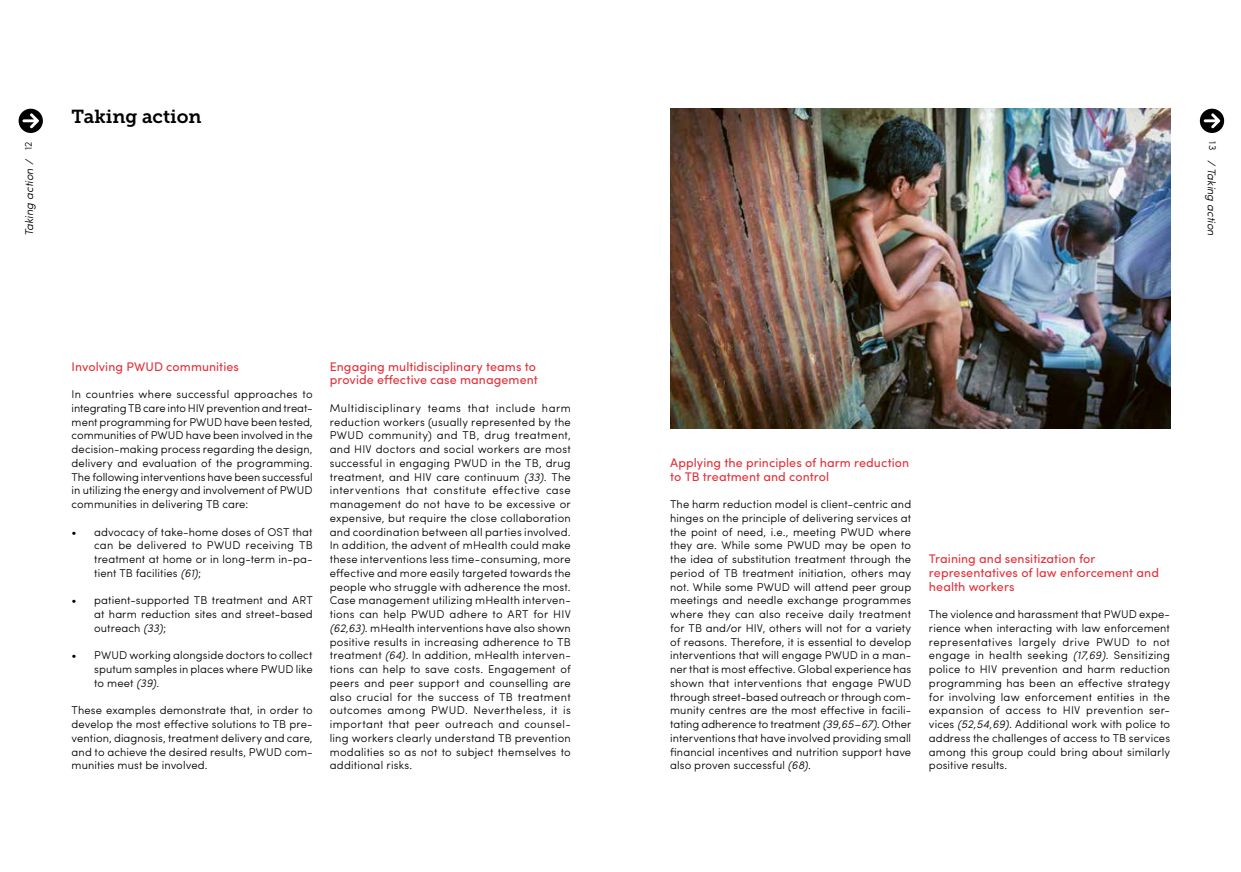
<style>
.page{position:relative;width:1241px;height:872px;background:#fff}
.page>*{position:absolute;margin:0;border:0;box-sizing:border-box;transform-origin:0 0}
.t1{font:18.75px "Museo Slab 700";color:#000}
.t2{font:12.5px/13.8px "Sofia Pro";letter-spacing:.005em;color:#e1323b}
.t3{font:300 11.25px/13.8px "Sofia Pro";letter-spacing:.01em;color:#000;text-align:justify}
.t4{font:italic 300 11.25px "Sofia Pro";color:#000}
.t5{font:300 10px "Sofia Pro";color:#000}
.s1{font-style:italic}
</style>
<div class="page">
<div style="left:19px;top:109px;width:24px;height:24px;background:#000;border-radius:50%"></div>
<svg style="left:22px;top:113px;width:17px;height:15px"></svg>
<svg style="left:1199px;top:109px;width:24px;height:24px"></svg>
<svg style="left:1203px;top:113px;width:16px;height:15px"></svg>
<img style="left:670px;top:109px;width:499px;height:319px">
<p class="t5" style="left:21px;top:150px;width:10px;rotate:-90deg">12</p>
<p class="t4" style="left:21px;top:236px;width:79px;rotate:-90deg">Taking action /</p>
<h1 class="t1" style="left:72px;top:106px;width:131px">Taking action</h1>
<p class="t2" style="left:72px;top:358px;width:169px">Involving PWUD communities</p>
<p class="t3" style="left:72px;top:386px;width:242px">In countries where successful approaches to integrating TB care into HIV prevention and treat&shy;ment programming for PWUD have been tested, communities of PWUD have been involved in the decision-making process regarding the design, delivery and evaluation of the programming.<br>The following interventions have been successful in utilizing the energy and involvement of PWUD communities in delivering TB care:</p>
<p class="t3" style="left:94px;top:524px;width:220px;text-indent:-22px">• advocacy of take-home doses of OST that can be delivered to PWUD receiving TB treatment at home or in long-term in-pa&shy;tient TB facilities <span class="s1">(61)</span>;</p>
<p class="t3" style="left:94px;top:593px;width:220px;text-indent:-22px">• patient-supported TB treatment and ART at harm reduction sites and street-based outreach <span class="s1">(33)</span>;</p>
<p class="t3" style="left:94px;top:648px;width:220px;text-indent:-23px">• PWUD working alongside doctors to collect sputum samples in places where PWUD like to meet <span class="s1">(39)</span>.</p>
<p class="t3" style="left:72px;top:703px;width:242px">These examples demonstrate that, in order to develop the most effective solutions to TB pre&shy;vention, diagnosis, treatment delivery and care, and to achieve the desired results, PWUD com&shy;munities must be involved.</p>
<p class="t2" style="left:330px;top:358px;width:209px">Engaging multidisciplinary teams to provide effective case management</p>
<p class="t3" style="left:330px;top:400px;width:242px">Multidisciplinary teams that include harm reduction workers (usually represented by the PWUD community) and TB, drug treatment, and HIV doctors and social workers are most successful in engaging PWUD in the TB, drug treatment, and HIV care continuum <span class="s1">(33)</span>. The interventions that constitute effective case management do not have to be excessive or expensive, but require the close collaboration and coordination between all parties involved.<br>In addition, the advent of mHealth could make these interventions less time-consuming, more effective and more easily targeted towards the people who struggle with adherence the most.<br>Case management utilizing mHealth interven&shy;tions can help PWUD adhere to ART for HIV <span class="s1">(62,63)</span>. mHealth interventions have also shown positive results in increasing adherence to TB treatment <span class="s1">(64)</span>. In addition, mHealth interven&shy;tions can help to save costs. Engagement of peers and peer support and counselling are also crucial for the success of TB treatment outcomes among PWUD. Nevertheless, it is important that peer outreach and counsel&shy;ling workers clearly understand TB prevention modalities so as not to subject themselves to additional risks.</p>
<p class="t5" style="left:1219px;top:141px;width:10px;rotate:90deg">13</p>
<p class="t4" style="left:1219px;top:160px;width:77px;rotate:90deg">/ Taking action</p>
<p class="t2" style="left:670px;top:455px;width:240px">Applying the principles of harm reduction to TB treatment and control</p>
<p class="t3" style="left:670px;top:496px;width:242px">The harm reduction model is client-centric and hinges on the principle of delivering services at the point of need, i.e., meeting PWUD where they are. While some PWUD may be open to the idea of substitution treatment through the period of TB treatment initiation, others may not. While some PWUD will attend peer group meetings and needle exchange programmes where they can also receive daily treatment for TB and/or HIV, others will not for a variety of reasons. Therefore, it is essential to develop interventions that will engage PWUD in a man&shy;ner that is most effective. Global experience has shown that interventions that engage PWUD through street-based outreach or through com&shy;munity centres are the most effective in facili&shy;tating adherence to treatment <span class="s1">(39,65–67)</span>. Other interventions that have involved providing small financial incentives and nutrition support have also proven successful <span class="s1">(68)</span>.</p>
<p class="t2" style="left:928px;top:551px;width:231px">Training and sensitization for representatives of law enforcement and health workers</p>
<p class="t3" style="left:928px;top:606px;width:242px">The violence and harassment that PWUD expe&shy;rience when interacting with law enforcement representatives largely drive PWUD to not engage in health seeking <span class="s1">(17,69)</span>. Sensitizing police to HIV prevention and harm reduction programming has been an effective strategy for involving law enforcement entities in the expansion of access to HIV prevention ser&shy;vices <span class="s1">(52,54,69)</span>. Additional work with police to address the challenges of access to TB services among this group could bring about similarly positive results.</p>
</div>
